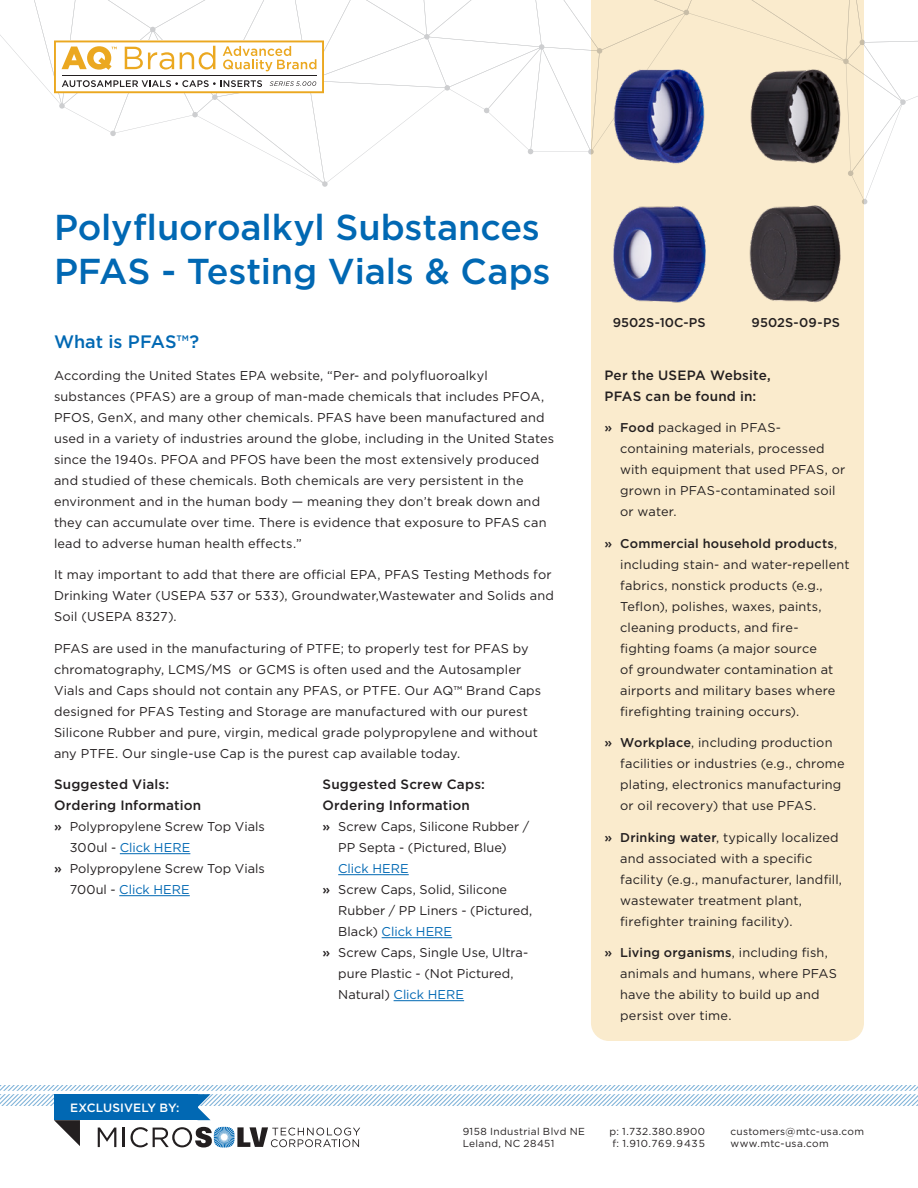
<style>
.page{position:relative;width:918px;height:1188px;background:#fff}
.page>*{position:absolute;margin:0;border:0;box-sizing:border-box;transform-origin:0 0}
.t1{font:500 36px/43.2px "Gotham";letter-spacing:-.005em;color:#0168b3}
.left_justified_subhe{font:500 18px "Gotham";color:#0168b3}
.second_level_subhead{font:500 13.5px/21px "Gotham";letter-spacing:.015em;color:#231f20}
.left_justified_conte{font:12.75px/21px "Gotham";letter-spacing:.015em;color:#231f20}
.list-space_above{font:12.75px/21px "Gotham";letter-spacing:.015em;color:#231f20}
.list{font:12.75px/21px "Gotham";color:#231f20}
.list-2{font:500 12.75px "Gotham";letter-spacing:.005em;color:#231f20}
.left_justified_conte-2{font:500 12px "Gotham";letter-spacing:.005em;color:#fff}
.t2{font:10.2px/12.1px "Gotham";letter-spacing:.035em;color:#231f20}
.s1{font-weight:500}
.s2{color:#0168b3}
</style>
<div class="page">
<svg style="left:0;top:0;width:918px;height:187px"></svg>
<svg style="left:0;top:1086px;width:918px;height:61px"></svg>
<div style="left:591px;top:0;width:273px;height:1041px;background:#faebcd"></div>
<hr style="left:120px;top:853px;width:70px;height:1px;background:#0168b3">
<hr style="left:119px;top:895px;width:71px;height:1px;background:#0168b3">
<hr style="left:338px;top:874px;width:71px;height:1px;background:#0168b3">
<hr style="left:382px;top:937px;width:70px;height:1px;background:#0168b3">
<hr style="left:394px;top:1000px;width:70px;height:1px;background:#0168b3">
<img style="left:791px;top:54px;width:127px;height:262px">
<img style="left:528px;top:54px;width:263px;height:262px">
<p class="t1" style="left:54px;top:206px;width:498px">Polyfluoroalkyl Substances<br>PFAS - Testing Vials &amp; Caps</p>
<p class="left_justified_subhe" style="left:54px;top:330px;width:147px">What is PFAS™?</p>
<p class="left_justified_conte" style="left:54px;top:364px;width:502px">According the United States EPA website, “Per- and polyfluoroalkyl substances (PFAS) are a group of man-made chemicals that includes PFOA, PFOS, GenX, and many other chemicals. PFAS have been manufactured and used in a variety of industries around the globe, including in the United States since the 1940s. PFOA and PFOS have been the most extensively produced and studied of these chemicals. Both chemicals are very persistent in the environment and in the human body — meaning they don’t break down and they can accumulate over time. There is evidence that exposure to PFAS can lead to adverse human health effects.”</p>
<p class="left_justified_conte" style="left:54px;top:564px;width:501px">It may important to add that there are official EPA, PFAS Testing Methods for<br>Drinking Water (USEPA 537 or 533), Groundwater,Wastewater and Solids and<br>Soil (USEPA 8327).</p>
<p class="left_justified_conte" style="left:54px;top:637px;width:489px">PFAS are used in the manufacturing of PTFE; to properly test for PFAS by chromatography, LCMS/MS or GCMS is often used and the Autosampler Vials and Caps should not contain any PFAS, or PTFE. Our AQ™ Brand Caps designed for PFAS Testing and Storage are manufactured with our purest Silicone Rubber and pure, virgin, medical grade polypropylene and without any PTFE. Our single-use Cap is the purest cap available today.</p>
<p class="second_level_subhead" style="left:54px;top:774px;width:149px">Suggested Vials:<br>Ordering Information</p>
<p class="list" style="left:70px;top:816px;width:197px;text-indent:-16px"><span class="s1">»</span> Polypropylene Screw Top Vials<br>300ul - <span class="s2">Click HERE</span></p>
<p class="list" style="left:70px;top:858px;width:197px;text-indent:-16px"><span class="s1">»</span> Polypropylene Screw Top Vials<br>700ul - <span class="s2">Click HERE</span></p>
<p class="second_level_subhead" style="left:322px;top:774px;width:164px">Suggested Screw Caps:<br>Ordering Information</p>
<p class="list" style="left:338px;top:816px;width:193px;text-indent:-16px"><span class="s1">»</span> Screw Caps, Silicone Rubber /<br>PP Septa - (Pictured, Blue)<br><span class="s2">Click HERE</span></p>
<p class="list" style="left:338px;top:879px;width:196px;text-indent:-16px"><span class="s1">»</span> Screw Caps, Solid, Silicone<br>Rubber / PP Liners - (Pictured,<br>Black) <span class="s2">Click HERE</span></p>
<p class="list" style="left:338px;top:942px;width:192px;text-indent:-16px"><span class="s1">»</span> Screw Caps, Single Use, Ultra&shy;pure Plastic - (Not Pictured,<br>Natural) <span class="s2">Click HERE</span></p>
<p class="left_justified_conte-2" style="left:70px;top:1100px;width:111px">EXCLUSIVELY BY:</p>
<p class="list-2" style="left:613px;top:314px;width:95px">9502S-10C-PS</p>
<p class="list-2" style="left:752px;top:314px;width:90px">9502S-09-PS</p>
<p class="second_level_subhead" style="left:604px;top:364px;width:168px">Per the USEPA Website,<br>PFAS can be found in:</p>
<p class="list-space_above" style="left:620px;top:417px;width:227px;text-indent:-16px"><span class="s1">» Food</span> packaged in PFAS&shy;containing materials, processed with equipment that used PFAS, or grown in PFAS-contaminated soil or water.</p>
<p class="list-space_above" style="left:620px;top:532px;width:231px;text-indent:-16px"><span class="s1">» Commercial household products</span>, including stain- and water-repellent fabrics, nonstick products (e.g., Teflon), polishes, waxes, paints, cleaning products, and fire&shy;fighting foams (a major source<br>of groundwater contamination at airports and military bases where firefighting training occurs).</p>
<p class="list-space_above" style="left:620px;top:732px;width:226px;text-indent:-16px"><span class="s1">» Workplace</span>, including production facilities or industries (e.g., chrome plating, electronics manufacturing or oil recovery) that use PFAS.</p>
<p class="list-space_above" style="left:620px;top:826px;width:223px;text-indent:-16px"><span class="s1">» Drinking water</span>, typically localized and associated with a specific facility (e.g., manufacturer, landfill, wastewater treatment plant, firefighter training facility).</p>
<p class="list-space_above" style="left:620px;top:942px;width:218px;text-indent:-16px"><span class="s1">» Living organisms</span>, including fish, animals and humans, where PFAS have the ability to build up and persist over time.</p>
<p class="t2" style="left:463px;top:1125px;width:124px">9158 Industrial Blvd NE</p>
<p class="t2" style="left:463px;top:1137px;width:93px">Leland, NC 28451</p>
<p class="t2" style="left:610px;top:1125px;width:97px">p: 1.732.380.8900 f: 1.910.769.9435</p>
<p class="t2" style="left:730px;top:1125px;width:135px">customers@mtc-usa.com www.mtc-usa.com</p>
</div>
